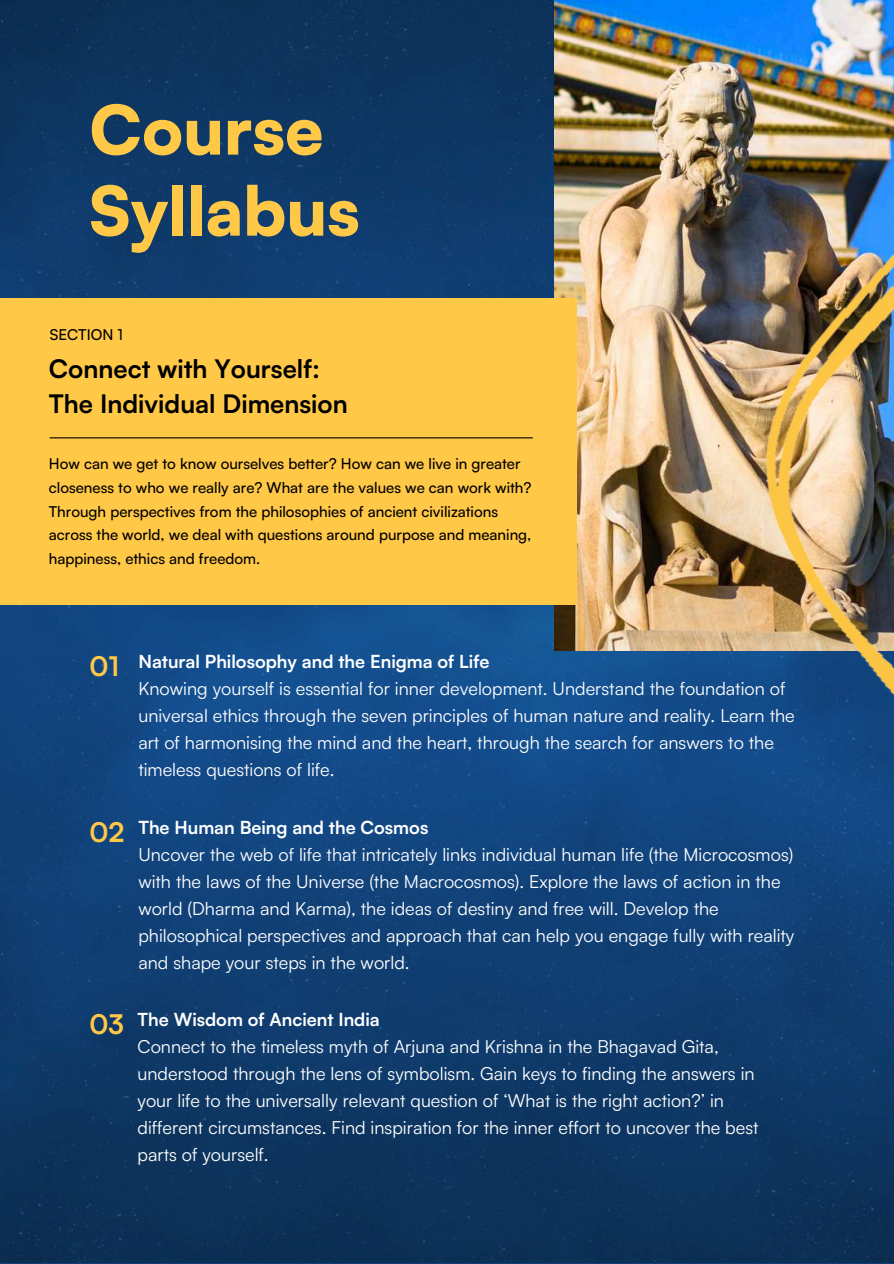
<style>
.page{position:relative;width:894px;height:1264px;background:#fff}
.page>*{position:absolute;margin:0;border:0;box-sizing:border-box;transform-origin:0 0}
.t1{font:900 67.5px/81px "Satoshi";color:#ffc847}
.t2{font:700 27px "Satoshi";color:#ffc847}
.t3{font:700 25.5px/34.8px "Satoshi";color:#000}
.t4{font:18px/27px "Satoshi";color:#fff}
.t5{font:700 18px "Satoshi";color:#fff}
.t6{font:500 15px/23.7px "Satoshi";color:#000}
</style>
<div class="page">
<img style="left:0;top:0;width:893px;height:1262px">
<img style="left:554px;top:0;width:339px;height:650px">
<img style="left:661px;top:69px;width:232px;height:940px">
<div style="left:0;top:298px;width:576px;height:306px;background:#ffc847"></div>
<hr style="left:50px;top:437px;width:482px;height:1px;background:#000">
<h1 class="t1" style="left:89px;top:88px;width:271px">Course<br>Syllabus</h1>
<p class="t6" style="left:50px;top:322px;width:75px">SECTION 1</p>
<h3 class="t3" style="left:49px;top:351px;width:300px">Connect with Yourself:<br>The Individual Dimension</h3>
<p class="t6" style="left:49px;top:451px;width:484px">How can we get to know ourselves better? How can we live in greater closeness to who we really are? What are the values we can work with?<br>Through perspectives from the philosophies of ancient civilizations across the world, we deal with questions around purpose and meaning, happiness, ethics and freedom.</p>
<h2 class="t2" style="left:89px;top:649px;width:31px">01</h2>
<p class="t5" style="left:138px;top:650px;width:352px">Natural Philosophy and the Enigma of Life</p>
<p class="t4" style="left:138px;top:674px;width:657px">Knowing yourself is essential for inner development. Understand the foundation of universal ethics through the seven principles of human nature and reality. Learn the art of harmonising the mind and the heart, through the search for answers to the timeless questions of life.</p>
<h2 class="t2" style="left:89px;top:814px;width:36px">02</h2>
<p class="t5" style="left:138px;top:815px;width:291px">The Human Being and the Cosmos</p>
<p class="t4" style="left:138px;top:840px;width:657px">Uncover the web of life that intricately links individual human life (the Microcosmos) with the laws of the Universe (the Macrocosmos). Explore the laws of action in the world (Dharma and Karma), the ideas of destiny and free will. Develop the philosophical perspectives and approach that can help you engage fully with reality and shape your steps in the world.</p>
<h2 class="t2" style="left:89px;top:1006px;width:36px">03</h2>
<p class="t5" style="left:137px;top:1008px;width:244px">The Wisdom of Ancient India</p>
<p class="t4" style="left:137px;top:1032px;width:622px">Connect to the timeless myth of Arjuna and Krishna in the Bhagavad Gita, understood through the lens of symbolism. Gain keys to finding the answers in your life to the universally relevant question of ‘What is the right action?’ in different circumstances. Find inspiration for the inner effort to uncover the best parts of yourself.</p>
</div>
